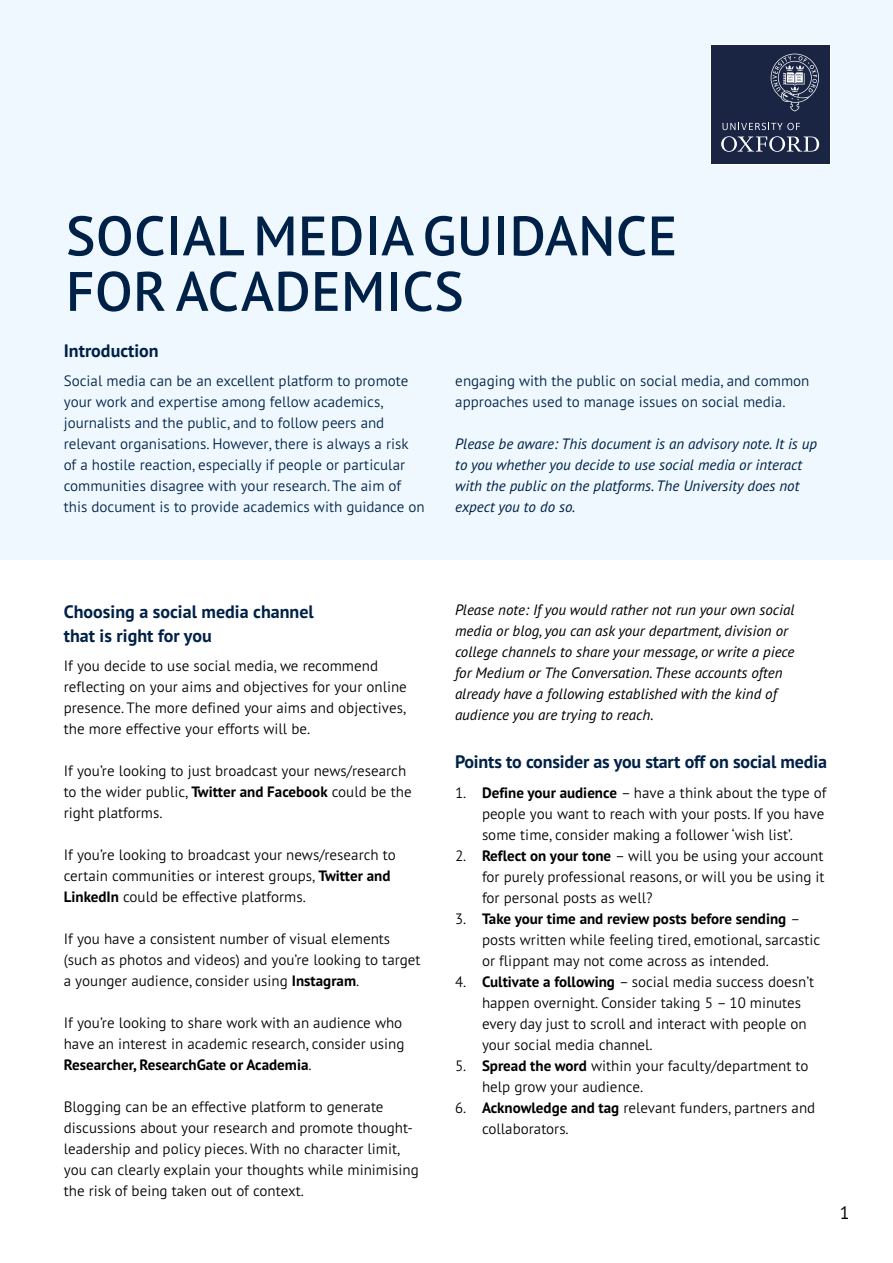
<style>
.page{position:relative;width:893px;height:1263px;background:#fff}
.page>*{position:absolute;margin:0;border:0;box-sizing:border-box;transform-origin:0 0}
.t1{font:600 55.5px/55.5px "PT Sans Pro";letter-spacing:.01em;color:#002147}
.t2{font:700 18px/24px "PT Sans Pro";color:#002147}
.t3{font:18px "PT Sans Pro";color:#000}
.t4{font:300 15px/21px "PT Sans Pro";color:#000}
.t5{font:300 15px/21px "PT Sans Pro";color:#002147}
.t6{font:italic 15px/21px "PT Sans Pro";color:#000}
.t7{font:italic 15px/21px "PT Sans Pro";color:#002147}
.s1{font-weight:700}
</style>
<div class="page">
<div style="left:0;top:0;width:893px;height:559px;background:#eef8fe"></div>
<svg style="left:710px;top:45px;width:120px;height:120px"></svg>
<div style="left:711px;top:46px;width:118px;height:118px;background:#1a2544"></div>
<svg style="left:721px;top:136px;width:98px;height:16px"></svg>
<svg style="left:722px;top:123px;width:78px;height:7px"></svg>
<svg style="left:771px;top:54px;width:48px;height:57px"></svg>
<h1 class="t1" style="left:66px;top:207px;width:613px">SOCIAL MEDIA GUIDANCE<br>FOR ACADEMICS</h1>
<p class="t2" style="left:64px;top:338px;width:96px">Introduction</p>
<p class="t5" style="left:64px;top:370px;width:362px">Social media can be an excellent platform to promote your work and expertise among fellow academics, journalists and the public, and to follow peers and relevant organisations. However, there is always a risk of a hostile reaction, especially if people or particular communities disagree with your research. The aim of this document is to provide academics with guidance on</p>
<p class="t5" style="left:455px;top:370px;width:356px">engaging with the public on social media, and common approaches used to manage issues on social media.</p>
<p class="t7" style="left:455px;top:433px;width:363px">Please be aware: This document is an advisory note. It is up to you whether you decide to use social media or interact with the public on the platforms. The University does not expect you to do so.</p>
<p class="t2" style="left:64px;top:599px;width:252px">Choosing a social media channel that is right for you</p>
<p class="t4" style="left:64px;top:655px;width:345px">If you decide to use social media, we recommend reflecting on your aims and objectives for your online presence. The more defined your aims and objectives, the more effective your efforts will be.</p>
<p class="t4" style="left:64px;top:760px;width:349px">If you’re looking to just broadcast your news/research to the wider public, <span class="s1">Twitter and Facebook</span> could be the right platforms.</p>
<p class="t4" style="left:64px;top:844px;width:333px">If you’re looking to broadcast your news/research to certain communities or interest groups, <span class="s1">Twitter and<br>LinkedIn</span> could be effective platforms.</p>
<p class="t4" style="left:64px;top:928px;width:358px">If you have a consistent number of visual elements (such as photos and videos) and you’re looking to target a younger audience, consider using <span class="s1">Instagram</span>.</p>
<p class="t4" style="left:64px;top:1012px;width:342px">If you’re looking to share work with an audience who have an interest in academic research, consider using<br><span class="s1">Researcher, ResearchGate or Academia</span>.</p>
<p class="t4" style="left:64px;top:1096px;width:356px">Blogging can be an effective platform to generate discussions about your research and promote thought&shy;leadership and policy pieces. With no character limit, you can clearly explain your thoughts while minimising the risk of being taken out of context.</p>
<p class="t6" style="left:455px;top:599px;width:341px">Please note: If you would rather not run your own social media or blog, you can ask your department, division or college channels to share your message, or write a piece for Medium or The Conversation. These accounts often already have a following established with the kind of audience you are trying to reach.</p>
<p class="t2" style="left:455px;top:750px;width:373px">Points to consider as you start off on social media</p>
<p class="t4" style="left:482px;top:782px;width:346px;text-indent:-27px">1. <span class="s1">Define your audience</span> – have a think about the type of people you want to reach with your posts. If you have some time, consider making a follower ‘wish list’.</p>
<p class="t4" style="left:482px;top:845px;width:344px;text-align:justify;text-indent:-27px">2. <span class="s1">Reflect on your tone</span> – will you be using your account for purely professional reasons, or will you be using it for personal posts as well?</p>
<p class="t4" style="left:482px;top:908px;width:340px;text-indent:-27px">3. <span class="s1">Take your time and review posts before sending</span> – posts written while feeling tired, emotional, sarcastic or flippant may not come across as intended.</p>
<p class="t4" style="left:482px;top:971px;width:334px;text-indent:-27px">4. <span class="s1">Cultivate a following</span> – social media success doesn’t happen overnight. Consider taking 5 – 10 minutes every day just to scroll and interact with people on your social media channel.</p>
<p class="t4" style="left:482px;top:1055px;width:328px;text-indent:-27px">5. <span class="s1">Spread the word</span> within your faculty/department to help grow your audience.</p>
<p class="t4" style="left:482px;top:1097px;width:335px;text-indent:-27px">6. <span class="s1">Acknowledge and tag</span> relevant funders, partners and collaborators.</p>
<p class="t3" style="left:840px;top:1201px;width:11px">1</p>
</div>
